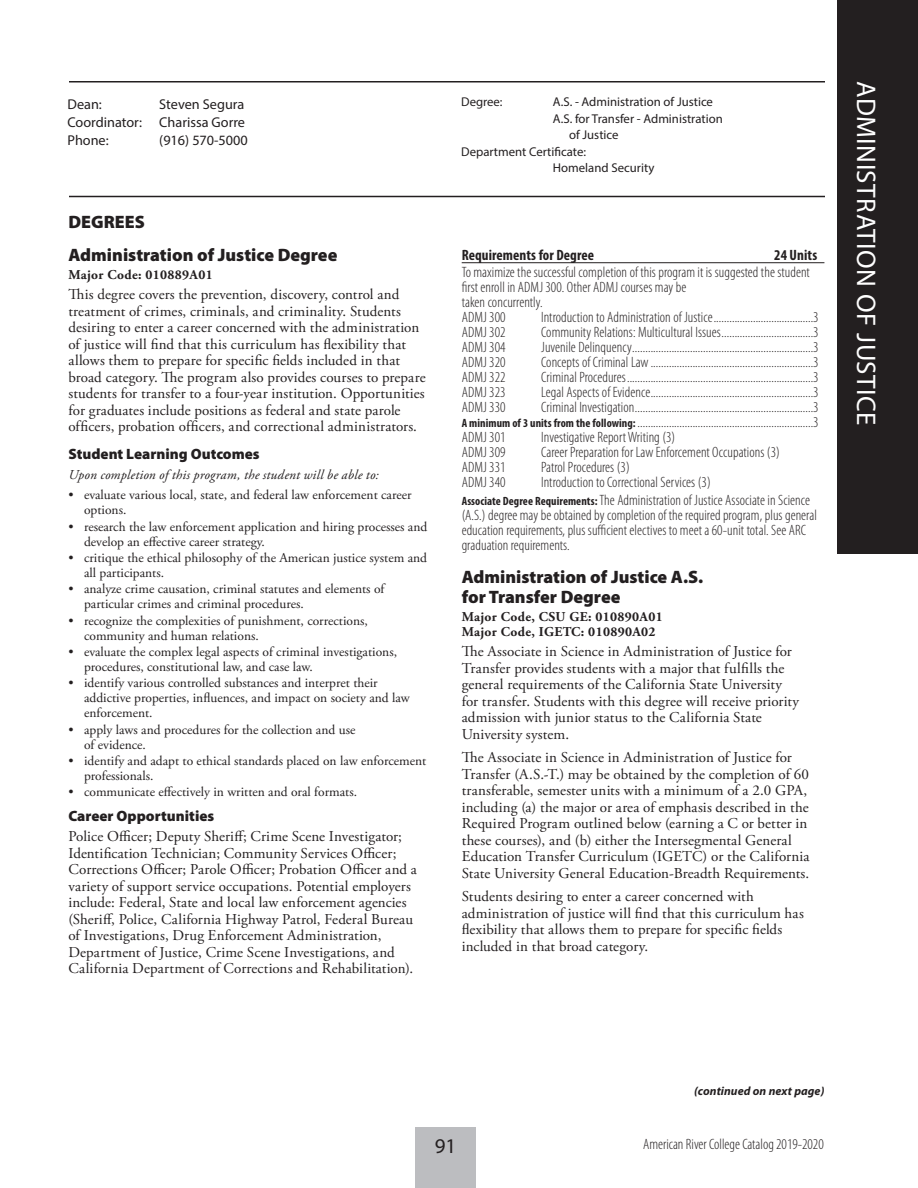
<style>
.page{position:relative;width:918px;height:1188px;background:#fff}
.page>*{position:absolute;margin:0;border:0;box-sizing:border-box;transform-origin:0 0}
._2018-Page_Head_Left{font:27px "Myriad Pro";letter-spacing:.02em;color:#fff}
.t1{font:21px "Myriad Pro";color:#231f20}
._2018-Heading_2{font:900 18px/19.5px "Myriad Pro";color:#231f20}
._2018-Heading_1{font:900 18px "Myriad Pro";color:#231f20}
._2018-Body_text{font:15px/16.5px "Adobe Garamond Pro";letter-spacing:.005em;color:#231f20}
._2018-Table_text{font:300 condensed 15px "Myriad Pro";letter-spacing:.005em;color:#231f20}
._2018-Table_Head_w_o{font:300 condensed 15px/15px "Myriad Pro";letter-spacing:.005em;color:#231f20}
._2018-Heading_3{font:900 15px "Myriad Pro";color:#231f20}
._2018-Table_Head_UL{font:700 condensed 15px "Myriad Pro";letter-spacing:.005em;color:#231f20}
._2018-Header_text{font:14.25px "Myriad Pro";color:#231f20}
._2018-Body_text-just{font:13.5px/15px "Adobe Garamond Pro";color:#231f20}
._2018-Major_Code{font:700 13.5px/15px "Adobe Garamond Pro";letter-spacing:.025em;color:#231f20}
._2018-Body_text-2{font:italic 13.5px "Adobe Garamond Pro";letter-spacing:.015em;color:#231f20}
._2018-Header_text_2{font:12.75px/16.5px "Myriad Pro";color:#231f20}
._2018-Table_text-2{font:italic 700 12px "Myriad Pro";letter-spacing:.005em;color:#231f20}
.s1{font-weight:700;font-size:12px}
</style>
<div class="page">
<div style="left:415px;top:1127px;width:61px;height:61px;background:#bcbdc0"></div>
<div style="left:837px;top:0;width:81px;height:554px;background:#231f20"></div>
<hr style="left:69px;top:196px;width:756px;height:1px;background:#231f20">
<hr style="left:69px;top:81px;width:756px;height:1px;background:#231f20">
<hr style="left:462px;top:262px;width:362px;height:1px;background:#231f20">
<p class="_2018-Header_text" style="left:68px;top:95px;width:36px">Dean:</p>
<p class="_2018-Header_text" style="left:159px;top:95px;width:87px">Steven Segura</p>
<p class="_2018-Header_text" style="left:68px;top:113px;width:179px">Coordinator: Charissa Gorre</p>
<p class="_2018-Header_text" style="left:68px;top:131px;width:43px">Phone:</p>
<p class="_2018-Header_text" style="left:159px;top:131px;width:90px">(916) 570-5000</p>
<p class="_2018-Heading_1" style="left:68px;top:211px;width:78px">DEGREES</p>
<p class="_2018-Heading_2" style="left:68px;top:245px;width:270px">Administration of Justice Degree</p>
<p class="_2018-Major_Code" style="left:68px;top:268px;width:146px">Major Code: 010889A01</p>
<p class="_2018-Body_text" style="left:68px;top:287px;width:359px">This degree covers the prevention, discovery, control and treatment of crimes, criminals, and criminality. Students desiring to enter a career concerned with the administration of justice will find that this curriculum has flexibility that allows them to prepare for specific fields included in that broad category. The program also provides courses to prepare students for transfer to a four-year institution. Opportunities for graduates include positions as federal and state parole officers, probation officers, and correctional administrators.</p>
<p class="_2018-Heading_3" style="left:68px;top:446px;width:193px">Student Learning Outcomes</p>
<p class="_2018-Body_text-2" style="left:68px;top:467px;width:312px">Upon completion of this program, the student will be able to:</p>
<p class="_2018-Body_text-just" style="left:84px;top:488px;width:329px;text-indent:-16px">• evaluate various local, state, and federal law enforcement career options.</p>
<p class="_2018-Body_text-just" style="left:84px;top:519px;width:345px;text-indent:-16px">• research the law enforcement application and hiring processes and develop an effective career strategy.</p>
<p class="_2018-Body_text-just" style="left:84px;top:551px;width:345px;text-indent:-16px">• critique the ethical philosophy of the American justice system and all participants.</p>
<p class="_2018-Body_text-just" style="left:84px;top:582px;width:302px;text-indent:-16px">• analyze crime causation, criminal statutes and elements of particular crimes and criminal procedures.</p>
<p class="_2018-Body_text-just" style="left:84px;top:613px;width:285px;text-indent:-16px">• recognize the complexities of punishment, corrections, community and human relations.</p>
<p class="_2018-Body_text-just" style="left:84px;top:645px;width:315px;text-indent:-16px">• evaluate the complex legal aspects of criminal investigations, procedures, constitutional law, and case law.</p>
<p class="_2018-Body_text-just" style="left:84px;top:676px;width:327px;text-indent:-16px">• identify various controlled substances and interpret their addictive properties, influences, and impact on society and law enforcement.</p>
<p class="_2018-Body_text-just" style="left:84px;top:722px;width:273px;text-indent:-16px">• apply laws and procedures for the collection and use of evidence.</p>
<p class="_2018-Body_text-just" style="left:84px;top:754px;width:344px;text-indent:-16px">• identify and adapt to ethical standards placed on law enforcement professionals.</p>
<p class="_2018-Body_text-just" style="left:68px;top:785px;width:290px">• communicate effectively in written and oral formats.</p>
<p class="_2018-Heading_3" style="left:68px;top:808px;width:147px">Career Opportunities</p>
<p class="_2018-Body_text" style="left:68px;top:829px;width:350px">Police Officer; Deputy Sheriff; Crime Scene Investigator; Identification Technician; Community Services Officer; Corrections Officer; Parole Officer; Probation Officer and a variety of support service occupations. Potential employers include: Federal, State and local law enforcement agencies (Sheriff, Police, California Highway Patrol, Federal Bureau of Investigations, Drug Enforcement Administration, Department of Justice, Crime Scene Investigations, and California Department of Corrections and Rehabilitation).</p>
<p class="_2018-Header_text_2" style="left:461px;top:94px;width:43px">Degree:</p>
<p class="_2018-Header_text_2" style="left:553px;top:94px;width:162px">A.S. - Administration of Justice</p>
<p class="_2018-Header_text_2" style="left:569px;top:110px;width:155px;text-indent:-16px">A.S. for Transfer - Administration of Justice</p>
<p class="_2018-Header_text_2" style="left:461px;top:143px;width:126px">Department Certificate:</p>
<p class="_2018-Header_text_2" style="left:553px;top:160px;width:103px">Homeland Security</p>
<p class="_2018-Table_Head_UL" style="left:462px;top:245px;width:134px">Requirements for Degree</p>
<p class="_2018-Table_Head_UL" style="left:774px;top:245px;width:44px">24 Units</p>
<p class="_2018-Table_Head_w_o" style="left:462px;top:265px;width:350px">To maximize the successful completion of this program it is suggested the student first enroll in ADMJ 300. Other ADMJ courses may be<br>taken concurrently.</p>
<p class="_2018-Table_text" style="left:462px;top:309px;width:45px">ADMJ 300</p>
<p class="_2018-Table_text" style="left:541px;top:309px;width:279px">Introduction to Administration of Justice......................................3</p>
<p class="_2018-Table_text" style="left:462px;top:324px;width:45px">ADMJ 302</p>
<p class="_2018-Table_text" style="left:541px;top:324px;width:279px">Community Relations: Multicultural Issues...................................3</p>
<p class="_2018-Table_text" style="left:462px;top:339px;width:45px">ADMJ 304</p>
<p class="_2018-Table_text" style="left:541px;top:339px;width:279px">Juvenile Delinquency.....................................................................3</p>
<p class="_2018-Table_text" style="left:462px;top:354px;width:45px">ADMJ 320</p>
<p class="_2018-Table_text" style="left:541px;top:354px;width:279px">Concepts of Criminal Law ..............................................................3</p>
<p class="_2018-Table_text" style="left:462px;top:369px;width:45px">ADMJ 322</p>
<p class="_2018-Table_text" style="left:541px;top:369px;width:279px">Criminal Procedures.......................................................................3</p>
<p class="_2018-Table_text" style="left:462px;top:384px;width:45px">ADMJ 323</p>
<p class="_2018-Table_text" style="left:541px;top:384px;width:279px">Legal Aspects of Evidence..............................................................3</p>
<p class="_2018-Table_text" style="left:462px;top:399px;width:45px">ADMJ 330</p>
<p class="_2018-Table_text" style="left:541px;top:399px;width:279px">Criminal Investigation....................................................................3</p>
<p class="_2018-Table_text" style="left:462px;top:414px;width:359px"><span class="s1">A minimum of 3 units from the following:</span> ...................................................................3</p>
<p class="_2018-Table_text" style="left:462px;top:429px;width:45px">ADMJ 301</p>
<p class="_2018-Table_text" style="left:541px;top:429px;width:136px">Investigative Report Writing (3)</p>
<p class="_2018-Table_text" style="left:462px;top:444px;width:45px">ADMJ 309</p>
<p class="_2018-Table_text" style="left:541px;top:444px;width:240px">Career Preparation for Law Enforcement Occupations (3)</p>
<p class="_2018-Table_text" style="left:462px;top:459px;width:45px">ADMJ 331</p>
<p class="_2018-Table_text" style="left:541px;top:459px;width:90px">Patrol Procedures (3)</p>
<p class="_2018-Table_text" style="left:462px;top:474px;width:45px">ADMJ 340</p>
<p class="_2018-Table_text" style="left:541px;top:474px;width:171px">Introduction to Correctional Services (3)</p>
<p class="_2018-Table_Head_w_o" style="left:462px;top:493px;width:357px"><span class="s1">Associate Degree Requirements:</span> The Administration of Justice Associate in Science (A.S.) degree may be obtained by completion of the required program, plus general education requirements, plus sufficient electives to meet a 60-unit total. See ARC graduation requirements.</p>
<p class="_2018-Heading_2" style="left:462px;top:568px;width:243px">Administration of Justice A.S. for Transfer Degree</p>
<p class="_2018-Major_Code" style="left:462px;top:610px;width:203px">Major Code, CSU GE: 010890A01<br>Major Code, IGETC: 010890A02</p>
<p class="_2018-Body_text" style="left:462px;top:644px;width:339px">The Associate in Science in Administration of Justice for Transfer provides students with a major that fulfills the general requirements of the California State University for transfer. Students with this degree will receive priority admission with junior status to the California State University system.</p>
<p class="_2018-Body_text" style="left:462px;top:750px;width:349px">The Associate in Science in Administration of Justice for Transfer (A.S.-T.) may be obtained by the completion of 60 transferable, semester units with a minimum of a 2.0 GPA, including (a) the major or area of emphasis described in the Required Program outlined below (earning a C or better in these courses), and (b) either the Intersegmental General Education Transfer Curriculum (IGETC) or the California State University General Education-Breadth Requirements.</p>
<p class="_2018-Body_text" style="left:462px;top:889px;width:344px">Students desiring to enter a career concerned with administration of justice will find that this curriculum has flexibility that allows them to prepare for specific fields included in that broad category.</p>
<p class="_2018-Page_Head_Left" style="left:883px;top:81px;width:346px;rotate:90deg">ADMINISTRATION OF JUSTICE</p>
<p class="_2018-Table_text-2" style="left:694px;top:1084px;width:132px">(continued on next page)</p>
<h2 class="t1" style="left:435px;top:1133px;width:23px">91</h2>
<p class="_2018-Table_Head_w_o" style="left:643px;top:1137px;width:182px">American River College Catalog 2019-2020</p>
</div>
